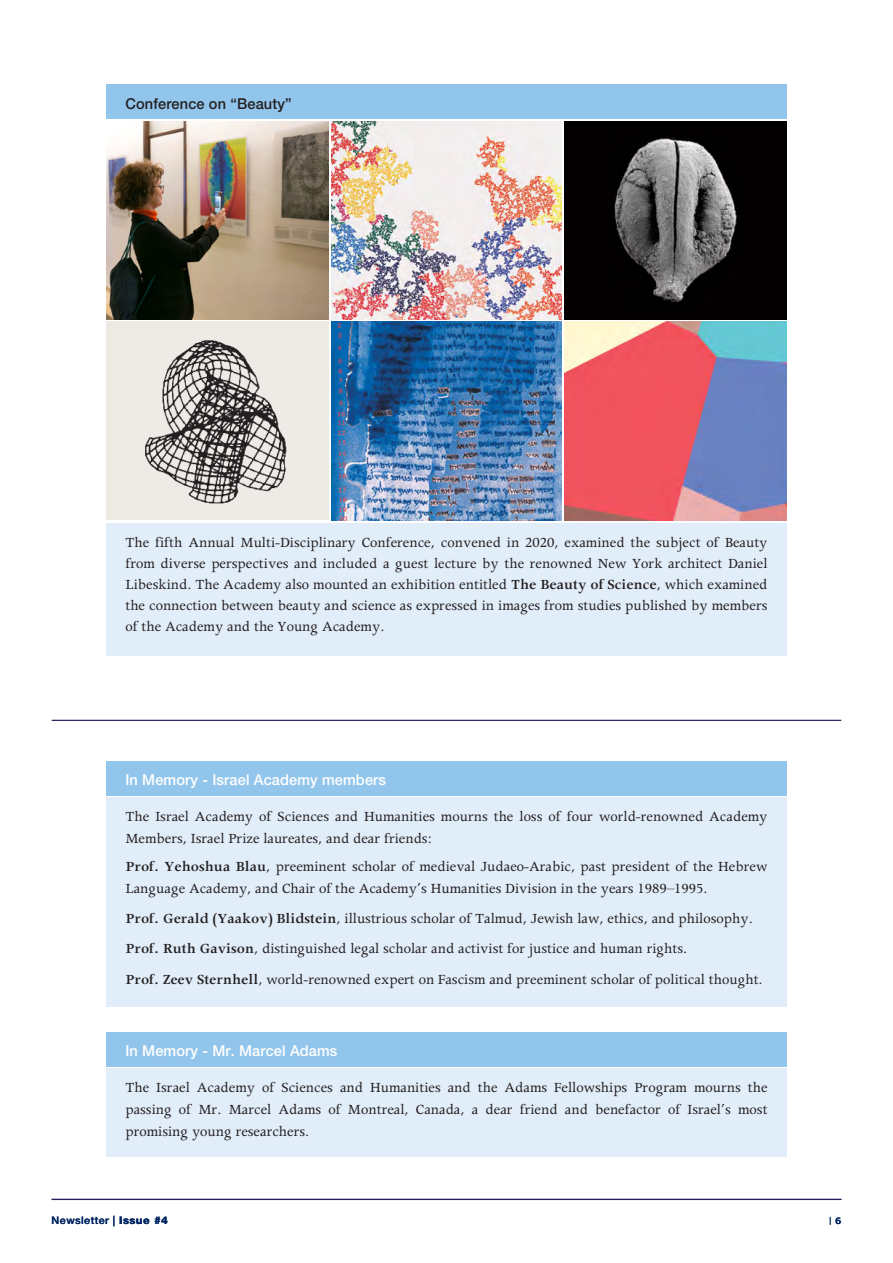
<style>
.page{position:relative;width:893px;height:1263px;background:#fff}
.page>*{position:absolute;margin:0;border:0;box-sizing:border-box;transform-origin:0 0}
.טקסט_רץ{font:15.75px/21.8px "Apollo";color:#231f20}
.כותרת{font:500 15px "Helvetica Neue";letter-spacing:.01em;color:#fff}
.כותרת-2{font:500 15px "Helvetica Neue";letter-spacing:.01em;color:#231f20}
.t1{font:500 12px "Narkis Block MF";color:#002561}
.t2{font:500 10.5px "Helvetica Neue";letter-spacing:.04em;color:#002561}
.s1{font-weight:600}
.s2{font-weight:800}
.s3{font-weight:400}
</style>
<div class="page">
<hr style="left:52px;top:1199px;width:789px;height:1px;background:#231e60">
<hr style="left:52px;top:720px;width:789px;height:1px;background:#231e60">
<div style="left:106px;top:1032px;width:681px;height:34px;background:#92c5eb"></div>
<div style="left:106px;top:1068px;width:681px;height:89px;background:#e1edf9"></div>
<div style="left:106px;top:761px;width:681px;height:34px;background:#92c5eb"></div>
<div style="left:106px;top:798px;width:681px;height:209px;background:#e1edf9"></div>
<div style="left:106px;top:85px;width:681px;height:34px;background:#92c5eb"></div>
<div style="left:106px;top:523px;width:681px;height:132px;background:#e1edf9"></div>
<img style="left:106px;top:121px;width:223px;height:199px">
<img style="left:332px;top:121px;width:229px;height:199px">
<div style="left:564px;top:121px;width:223px;height:199px;background:#020000"></div>
<img style="left:564px;top:322px;width:223px;height:198px">
<div style="left:106px;top:322px;width:223px;height:198px;background:#ede9e3"></div>
<img style="left:145px;top:340px;width:142px;height:164px">
<img style="left:332px;top:322px;width:229px;height:198px">
<img style="left:614px;top:137px;width:123px;height:166px">
<p class="כותרת-2" style="left:125px;top:95px;width:168px">Conference on “Beauty“</p>
<p class="טקסט_רץ" style="left:125px;top:532px;width:644px;line-height:21px;text-align:justify">The fifth Annual Multi-Disciplinary Conference, convened in 2020, examined the subject of Beauty from diverse perspectives and included a guest lecture by the renowned New York architect Daniel Libeskind. The Academy also mounted an exhibition entitled <span class="s1">The Beauty of Science</span>, which examined the connection between beauty and science as expressed in images from studies published by members of the Academy and the Young Academy.</p>
<p class="כותרת" style="left:125px;top:771px;width:262px">In Memory - Israel Academy members</p>
<p class="טקסט_רץ" style="left:125px;top:806px;width:644px">The Israel Academy of Sciences and Humanities mourns the loss of four world-renowned Academy<br>Members, Israel Prize laureates, and dear friends:</p>
<p class="טקסט_רץ" style="left:125px;top:856px;width:643px"><span class="s1">Prof. Yehoshua Blau</span>, preeminent scholar of medieval Judaeo-Arabic, past president of the Hebrew<br>Language Academy, and Chair of the Academy s’ Humanities Division in the years 1989–1995.</p>
<p class="טקסט_רץ" style="left:125px;top:908px;width:629px"><span class="s1">Prof. Gerald (Yaakov) Blidstein</span>, illustrious scholar of Talmud, Jewish law, ethics, and philosophy.</p>
<p class="טקסט_רץ" style="left:125px;top:938px;width:563px"><span class="s1">Prof. Ruth Gavison</span>, distinguished legal scholar and activist for justice and human rights.</p>
<p class="טקסט_רץ" style="left:125px;top:969px;width:639px"><span class="s1">Prof. Zeev Sternhell</span>, world-renowned expert on Fascism and preeminent scholar of political thought.</p>
<p class="כותרת" style="left:125px;top:1042px;width:214px">In Memory - Mr. Marcel Adams</p>
<p class="טקסט_רץ" style="left:125px;top:1077px;width:644px;text-align:right">The Israel Academy of Sciences and Humanities and the Adams Fellowships Program mourns the most</p>
<p class="טקסט_רץ" style="left:179px;top:1099px;width:14px">of</p>
<p class="טקסט_רץ" style="left:229px;top:1099px;width:44px">Marcel</p>
<p class="טקסט_רץ" style="left:279px;top:1099px;width:44px">Adams</p>
<p class="טקסט_רץ" style="left:328px;top:1099px;width:14px">of</p>
<p class="טקסט_רץ" style="left:348px;top:1099px;width:62px">Montreal,</p>
<p class="טקסט_רץ" style="left:416px;top:1099px;width:64px">Canada a,</p>
<p class="טקסט_רץ" style="left:486px;top:1099px;width:29px">dear</p>
<p class="טקסט_רץ" style="left:520px;top:1099px;width:39px">friend</p>
<p class="טקסט_רץ" style="left:565px;top:1099px;width:25px">and</p>
<p class="טקסט_רץ" style="left:595px;top:1099px;width:67px">benefactor</p>
<p class="טקסט_רץ" style="left:668px;top:1099px;width:14px">of</p>
<p class="טקסט_רץ" style="left:687px;top:1099px;width:45px">Israel s’</p>
<p class="טקסט_רץ" style="left:125px;top:1099px;width:185px">passing<br>promising young researchers.</p>
<p class="טקסט_רץ" style="left:198px;top:1099px;width:25px">Mr.</p>
<p class="t2" style="left:52px;top:1213px;width:118px">Newsletter | <span class="s2">Issue #4</span></p>
<p class="t1" style="left:829px;top:1213px;width:14px">6<span class="s3">|</span></p>
</div>
